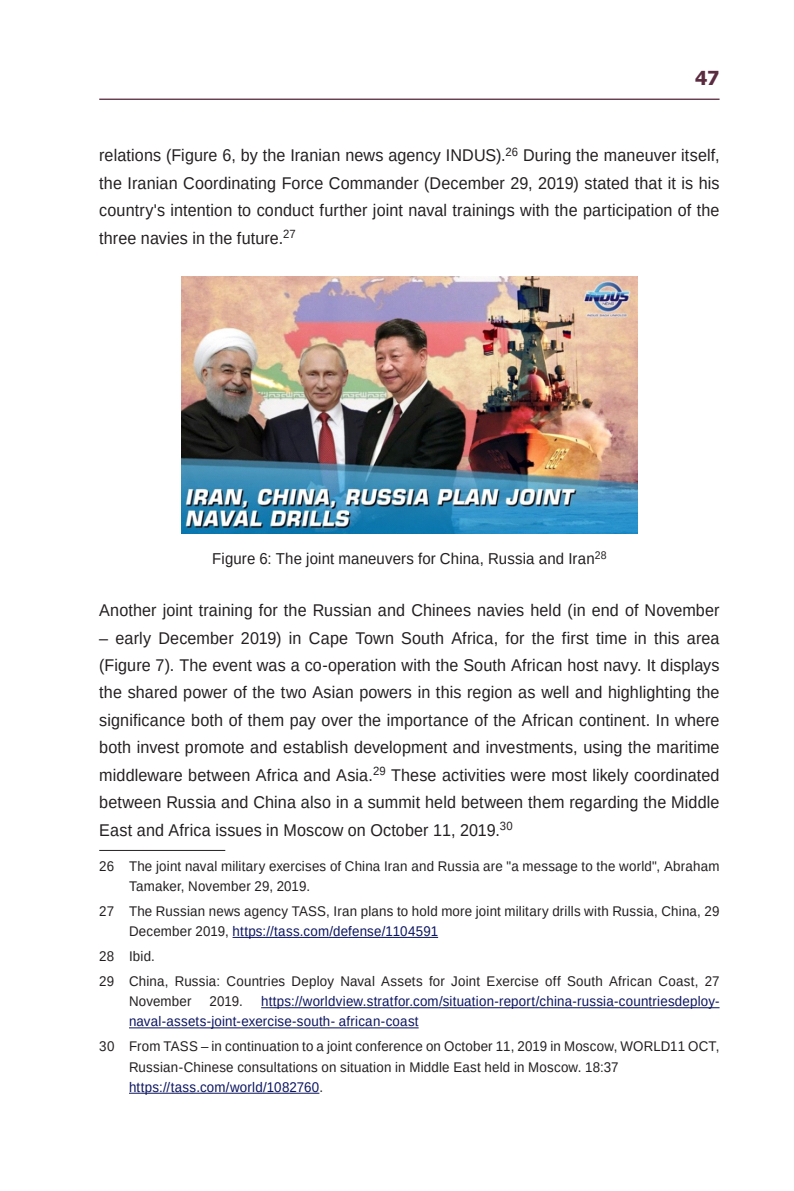
<style>
.page{position:relative;width:794px;height:1191px;background:#fff}
.page>*{position:absolute;margin:0;border:0;box-sizing:border-box;transform-origin:0 0}
.t1{font:700 19.25px "Tahoma";color:#5b2c3f}
.t2{font:16.97px/27.5px "Arimo";letter-spacing:.01em;color:#231f20;text-align:justify;scale:.95 1}
.איור{font:15.75px "Arimo";letter-spacing:.01em;color:#231f20;scale:.95 1}
.הערת_שוליים{font:14px/20.1px "Arimo";letter-spacing:.015em;color:#231f20;scale:.95 1}
.הערת_שוליים-2{font:14px/20.1px "Arimo";letter-spacing:.015em;color:#0b145e;scale:.95 1}
.s1{color:#0b145e}
.s2{color:#231f20}
</style>
<div class="page">
<hr style="left:99px;top:99px;width:620px;height:1px;background:#5b2c3f">
<img style="left:181px;top:276px;width:456px;height:257px">
<hr style="left:99px;top:850px;width:126px;height:1px;background:#231f20">
<hr style="left:232px;top:937px;width:206px;height:1px;background:#0b145e">
<hr style="left:261px;top:1007px;width:458px;height:1px;background:#0b145e">
<hr style="left:129px;top:1027px;width:290px;height:1px;background:#0b145e">
<hr style="left:129px;top:1093px;width:190px;height:1px;background:#0b145e">
<p class="t1" style="left:695px;top:65px;width:26px">47</p>
<p class="t2" style="left:99px;top:142px;width:654px">relations (Figure 6, by the Iranian news agency INDUS).<sup>26</sup> During the maneuver itself, the Iranian Coordinating Force Commander (December 29, 2019) stated that it is his country's intention to conduct further joint naval trainings with the participation of the three navies in the future.<sup>27</sup></p>
<p class="איור" style="left:212px;top:548px;width:416px">Figure 6: The joint maneuvers for China, Russia and Iran<sup>28</sup></p>
<p class="t2" style="left:99px;top:596px;width:654px">Another joint training for the Russian and Chinees navies held (in end of November</p>
<p class="t2" style="left:99px;top:624px;width:654px">– early December 2019) in Cape Town South Africa, for the first time in this area (Figure 7). The event was a co-operation with the South African host navy. It displays the shared power of the two Asian powers in this region as well and highlighting the significance both of them pay over the importance of the African continent. In where both invest promote and establish development and investments, using the maritime middleware between Africa and Asia.<sup>29</sup> These activities were most likely coordinated between Russia and China also in a summit held between them regarding the Middle East and Africa issues in Moscow on October 11, 2019.<sup>30</sup></p>
<p class="הערת_שוליים" style="left:129px;top:855px;width:623px;text-indent:-30px">26 The joint naval military exercises of China Iran and Russia are "a message to the world", Abraham<br>Tamaker, November 29, 2019.</p>
<p class="הערת_שוליים" style="left:129px;top:901px;width:623px;text-indent:-30px">27 The Russian news agency TASS, Iran plans to hold more joint military drills with Russia, China, 29<br>December 2019, <span class="s1">https://tass.com/defense/1104591</span></p>
<p class="הערת_שוליים" style="left:99px;top:946px;width:60px">28 Ibid.</p>
<p class="הערת_שוליים" style="left:129px;top:971px;width:623px;text-indent:-30px">29 China, Russia: Countries Deploy Naval Assets for Joint Exercise off South African Coast, 27<br>November</p>
<p class="הערת_שוליים-2" style="left:129px;top:991px;width:623px;text-indent:132px">https://worldview.stratfor.com/situation-report/china-russia-countriesdeploy&shy;naval-assets-joint-exercise-south- african-coast</p>
<p class="הערת_שוליים" style="left:129px;top:1036px;width:623px;text-indent:-30px">30 From TASS – in continuation to a joint conference on October 11, 2019 in Moscow, WORLD11 OCT,<br>Russian-Chinese consultations on situation in Middle East held in Moscow. 18:37</p>
<p class="הערת_שוליים-2" style="left:129px;top:1077px;width:206px">https://tass.com/world/1082760<span class="s2">.</span></p>
<p class="הערת_שוליים" style="left:210px;top:991px;width:37px">2019.</p>
</div>
